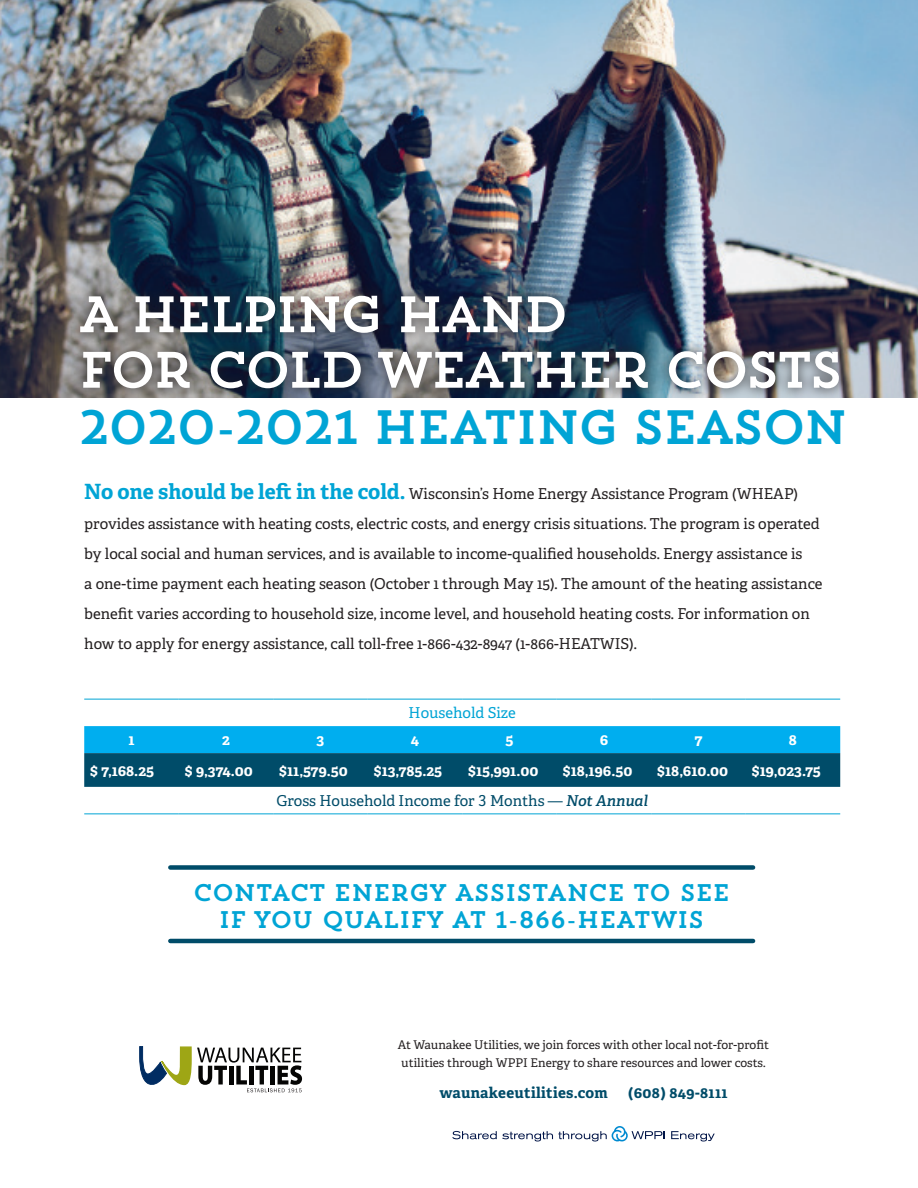
<style>
.page{position:relative;width:918px;height:1188px;background:#fff}
.page>*{position:absolute;margin:0;border:0;box-sizing:border-box;transform-origin:0 0}
.Headline_copy{font:51px/55.5px "Trend Slab One";letter-spacing:-.1em;color:#fff}
.Headline_copy-2{font:48px "Trend Slab One";letter-spacing:-.08em;color:#00a4d5}
.Call_to_Action{font:24px/27px "Trend Slab One";letter-spacing:-.05em;color:#00a4d5;text-align:center}
.WPPI_Mbr_body_copy{font:15px/30px "Adelle";color:#231f20}
.WPPI_Mbr_body_copy-2{font:700 15px "Adelle";color:#fff}
.WPPI_Mbr_body_copy-3{font:15px "Adelle";color:#004c69}
.url_and_phone_copy{font:700 15px "Adelle";letter-spacing:.02em;color:#004c69}
.WPPI_Mbr_body_copy-4{font:15px "Adelle";color:#00a4d5}
.Public_Power_Text_co{font:12px/18px "Adelle";color:#231f20}
.s1{font-weight:700;font-size:21px;color:#00a4d5}
.s2{font-weight:600;font-style:italic}
</style>
<div class="page">
<img style="left:0;top:0;width:918px;height:397px">
<svg style="left:84px;top:726px;width:756px;height:61px;background:#0178a4"></svg>
<hr style="left:84px;top:813px;width:95px;height:1px;background:#00a4d5">
<hr style="left:179px;top:813px;width:94px;height:1px;background:#00a4d5">
<hr style="left:273px;top:813px;width:95px;height:1px;background:#00a4d5">
<hr style="left:368px;top:813px;width:94px;height:1px;background:#00a4d5">
<hr style="left:462px;top:813px;width:95px;height:1px;background:#00a4d5">
<hr style="left:557px;top:813px;width:94px;height:1px;background:#00a4d5">
<hr style="left:651px;top:813px;width:95px;height:1px;background:#00a4d5">
<hr style="left:746px;top:813px;width:94px;height:1px;background:#00a4d5">
<hr style="left:84px;top:699px;width:95px;height:1px;background:#00a4d5">
<hr style="left:179px;top:699px;width:94px;height:1px;background:#00a4d5">
<hr style="left:273px;top:699px;width:95px;height:1px;background:#00a4d5">
<hr style="left:368px;top:699px;width:94px;height:1px;background:#00a4d5">
<hr style="left:462px;top:699px;width:95px;height:1px;background:#00a4d5">
<hr style="left:557px;top:699px;width:94px;height:1px;background:#00a4d5">
<hr style="left:651px;top:699px;width:95px;height:1px;background:#00a4d5">
<hr style="left:746px;top:699px;width:94px;height:1px;background:#00a4d5">
<div style="left:170px;top:865px;width:583px;height:5px;background:#004c69"></div>
<hr style="left:170px;top:939px;width:583px;height:4px;background:#004c69">
<div style="left:67px;top:283px;width:784px;height:118px;background:#231f20;opacity:.64"></div>
<svg style="left:139px;top:1046px;width:163px;height:47px"></svg>
<svg style="left:671px;top:1131px;width:44px;height:10px"></svg>
<svg style="left:452px;top:1126px;width:213px;height:15px"></svg>
<p class="Headline_copy" style="left:77px;top:286px;width:769px">A HELPING HAND<br>FOR COLD WEATHER COSTS</p>
<p class="Headline_copy-2" style="left:77px;top:397px;width:773px">2020-2021 HEATING SEASON</p>
<p class="WPPI_Mbr_body_copy" style="left:84px;top:479px;width:740px"><span class="s1">No one should be left in the cold.</span> Wisconsin’s Home Energy Assistance Program (WHEAP) provides assistance with heating costs, electric costs, and energy crisis situations. The program is operated by local social and human services, and is available to income-qualified households. Energy assistance is<br>a one-time payment each heating season (October 1 through May 15). The amount of the heating assistance benefit varies according to household size, income level, and household heating costs. For information on how to apply for energy assistance, call toll-free 1-866-432-8947 (1-866-HEATWIS).</p>
<p class="WPPI_Mbr_body_copy-4" style="left:409px;top:704px;width:109px">Household Size</p>
<p class="WPPI_Mbr_body_copy-2" style="left:128px;top:730px;width:8px">1</p>
<p class="WPPI_Mbr_body_copy-2" style="left:222px;top:730px;width:9px">2</p>
<p class="WPPI_Mbr_body_copy-2" style="left:317px;top:730px;width:9px">3</p>
<p class="WPPI_Mbr_body_copy-2" style="left:411px;top:730px;width:10px">4</p>
<p class="WPPI_Mbr_body_copy-2" style="left:505px;top:730px;width:10px">5</p>
<p class="WPPI_Mbr_body_copy-2" style="left:600px;top:730px;width:10px">6</p>
<p class="WPPI_Mbr_body_copy-2" style="left:695px;top:730px;width:9px">7</p>
<p class="WPPI_Mbr_body_copy-2" style="left:789px;top:730px;width:10px">8</p>
<p class="WPPI_Mbr_body_copy-2" style="left:90px;top:761px;width:66px">$ 7,168.25</p>
<p class="WPPI_Mbr_body_copy-2" style="left:185px;top:761px;width:70px">$ 9,374.00</p>
<p class="WPPI_Mbr_body_copy-2" style="left:279px;top:761px;width:70px">$11,579.50</p>
<p class="WPPI_Mbr_body_copy-2" style="left:374px;top:761px;width:70px">$13,785.25</p>
<p class="WPPI_Mbr_body_copy-2" style="left:468px;top:761px;width:72px">$15,991.00</p>
<p class="WPPI_Mbr_body_copy-2" style="left:563px;top:761px;width:71px">$18,196.50</p>
<p class="WPPI_Mbr_body_copy-2" style="left:657px;top:761px;width:73px">$18,610.00</p>
<p class="WPPI_Mbr_body_copy-2" style="left:752px;top:761px;width:71px">$19,023.75</p>
<p class="WPPI_Mbr_body_copy-3" style="left:276px;top:791px;width:373px">Gross Household Income for 3 Months — <span class="s2">Not Annual</span></p>
<p class="Call_to_Action" style="left:193px;top:879px;width:539px">CONTACT ENERGY ASSISTANCE TO SEE<br>IF YOU QUALIFY AT 1-866-HEATWIS</p>
<p class="Public_Power_Text_co" style="left:398px;top:1036px;width:373px">At Waunakee Utilities, we join forces with other local not-for-profit utilities through WPPI Energy to share resources and lower costs.</p>
<p class="url_and_phone_copy" style="left:439px;top:1083px;width:170px">waunakeeutilities.com</p>
<p class="url_and_phone_copy" style="left:628px;top:1083px;width:101px">(608) 849-8111</p>
</div>
